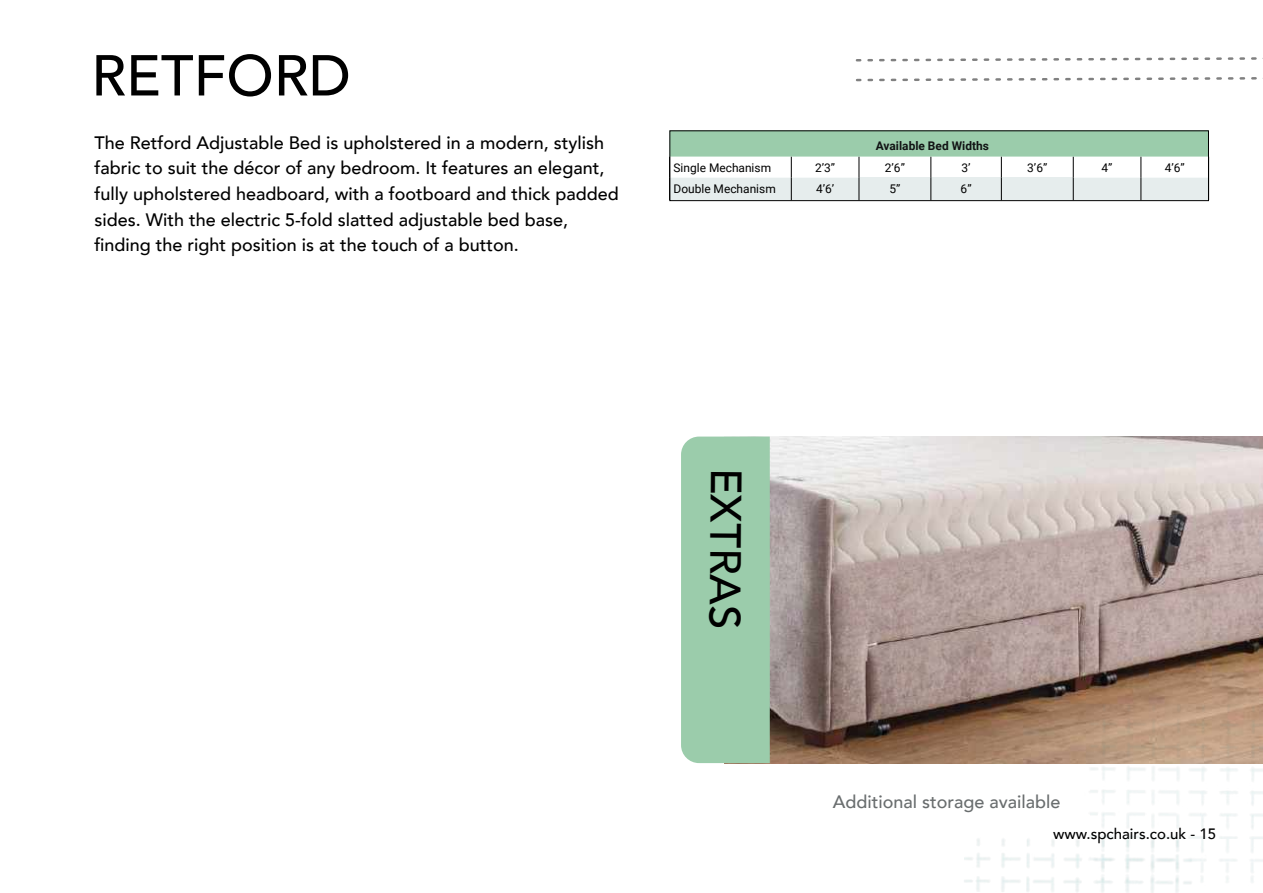
<style>
.page{position:relative;width:1263px;height:893px;background:#fff}
.page>*{position:absolute;margin:0;border:0;box-sizing:border-box;transform-origin:0 0}
.t1{font:500 57px "Avenir";color:#000}
.t2{font:500 43.5px "Avenir";color:#000}
.t3{font:500 18px/25.5px "Avenir";color:#000}
.t4{font:500 18px "Avenir";color:#696d6e}
.t5{font:500 15px "Avenir";color:#000}
.t6{font:12px "Roboto";color:#000}
.t7{font:700 12px "Roboto";color:#111314}
</style>
<div class="page">
<svg style="left:671px;top:132px;width:536px;height:67px"></svg>
<div style="left:669px;top:130px;width:540px;height:71px;border:1px solid #000"></div>
<img style="left:770px;top:437px;width:493px;height:326px">
<div style="left:681px;top:437px;width:89px;height:326px;background:#9bccab"></div>
<img style="left:962px;top:680px;width:301px;height:213px">
<svg style="left:855px;top:57px;width:408px;height:5px"></svg>
<svg style="left:856px;top:77px;width:407px;height:4px"></svg>
<h1 class="t1" style="left:91px;top:26px;width:261px">RETFORD</h1>
<p class="t3" style="left:94px;top:129px;width:526px">The Retford Adjustable Bed is upholstered in a modern, stylish fabric to suit the décor of any bedroom. It features an elegant, fully upholstered headboard, with a footboard and thick padded sides. With the electric 5-fold slatted adjustable bed base, finding the right position is at the touch of a button.</p>
<p class="t7" style="left:876px;top:137px;width:115px">Available Bed Widths</p>
<p class="t6" style="left:673px;top:159px;width:99px">Single Mechanism</p>
<p class="t6" style="left:815px;top:159px;width:22px">2’3”</p>
<p class="t6" style="left:885px;top:159px;width:22px">2’6”</p>
<p class="t6" style="left:961px;top:159px;width:11px">3’</p>
<p class="t6" style="left:1027px;top:159px;width:22px">3’6”</p>
<p class="t6" style="left:1101px;top:159px;width:12px">4”</p>
<p class="t6" style="left:1165px;top:159px;width:22px">4’6”</p>
<p class="t6" style="left:673px;top:181px;width:104px">Double Mechanism</p>
<p class="t6" style="left:816px;top:180px;width:20px">4’6’</p>
<p class="t6" style="left:889px;top:180px;width:12px">5”</p>
<p class="t6" style="left:961px;top:180px;width:12px">6”</p>
<h2 class="t2" style="left:764px;top:469px;width:163px;rotate:91deg">EXTRAS</h2>
<p class="t4" style="left:833px;top:786px;width:229px">Additional storage available</p>
<p class="t5" style="left:1053px;top:821px;width:164px">www.spchairs.co.uk - 15</p>
</div>
